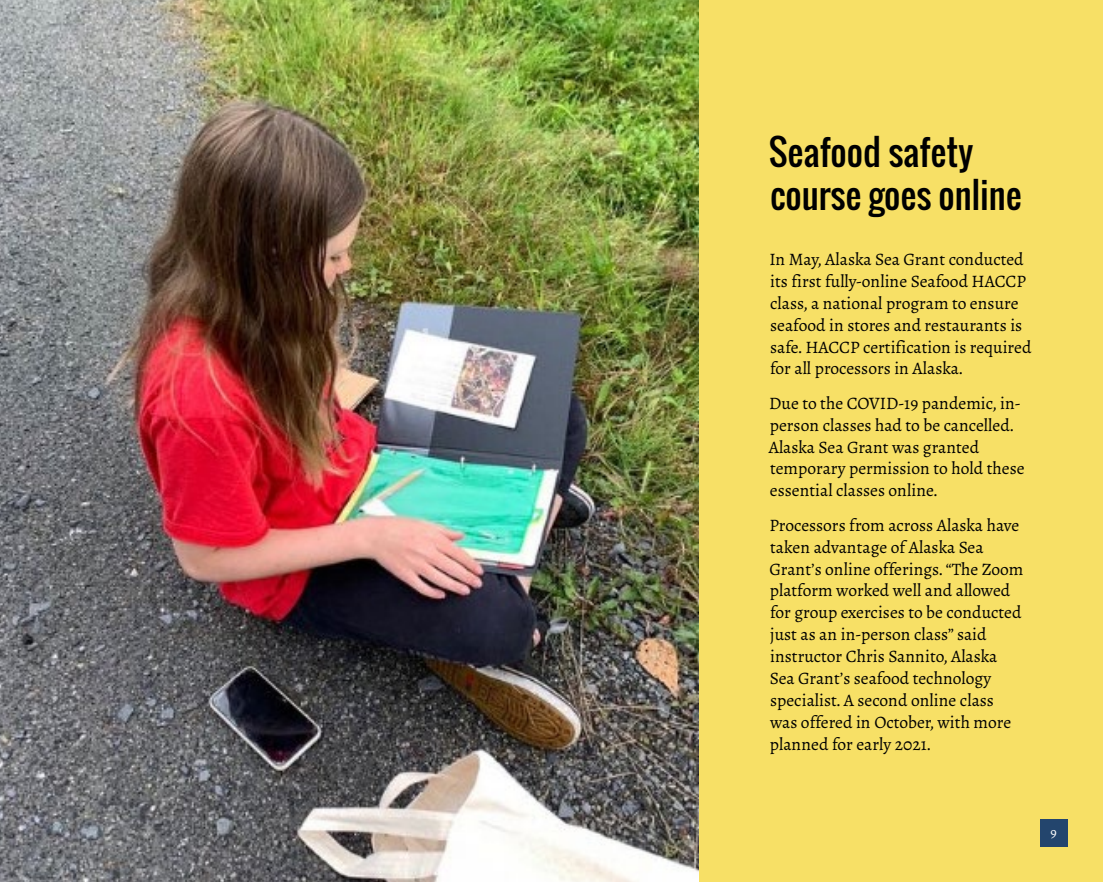
<style>
.page{position:relative;width:1103px;height:882px;background:#fff}
.page>*{position:absolute;margin:0;border:0;box-sizing:border-box;transform-origin:0 0}
.t1{font:35px/43.8px "Oswald";color:#000}
.t2{font:17.5px/21.9px "Alegreyaht Pro";color:#000}
.t3{font:14px "Alegreyaht Pro";color:#fff}
</style>
<div class="page">
<div style="left:698px;top:0;width:404px;height:882px;background:#f7e066"></div>
<div style="left:1040px;top:819px;width:27px;height:28px;background:#23456d"></div>
<img style="left:0;top:0;width:698px;height:882px">
<h1 class="t1" style="left:768px;top:129px;width:254px">Seafood safety course goes online</h1>
<p class="t2" style="left:769px;top:248px;width:263px">In May, Alaska Sea Grant conducted its first fully-online Seafood HACCP class, a national program to ensure seafood in stores and restaurants is safe. HACCP certification is required for all processors in Alaska.</p>
<p class="t2" style="left:768px;top:392px;width:257px">Due to the COVID-19 pandemic, in&shy;person classes had to be cancelled.<br>Alaska Sea Grant was granted temporary permission to hold these essential classes online.</p>
<p class="t2" style="left:769px;top:514px;width:255px">Processors from across Alaska have taken advantage of Alaska Sea<br>Grant’s online offerings. “The Zoom platform worked well and allowed for group exercises to be conducted just as an in-person class” said instructor Chris Sannito, Alaska<br>Sea Grant’s seafood technology specialist. A second online class was offered in October, with more planned for early 2021.</p>
<p class="t3" style="left:1050px;top:824px;width:8px">9</p>
</div>
